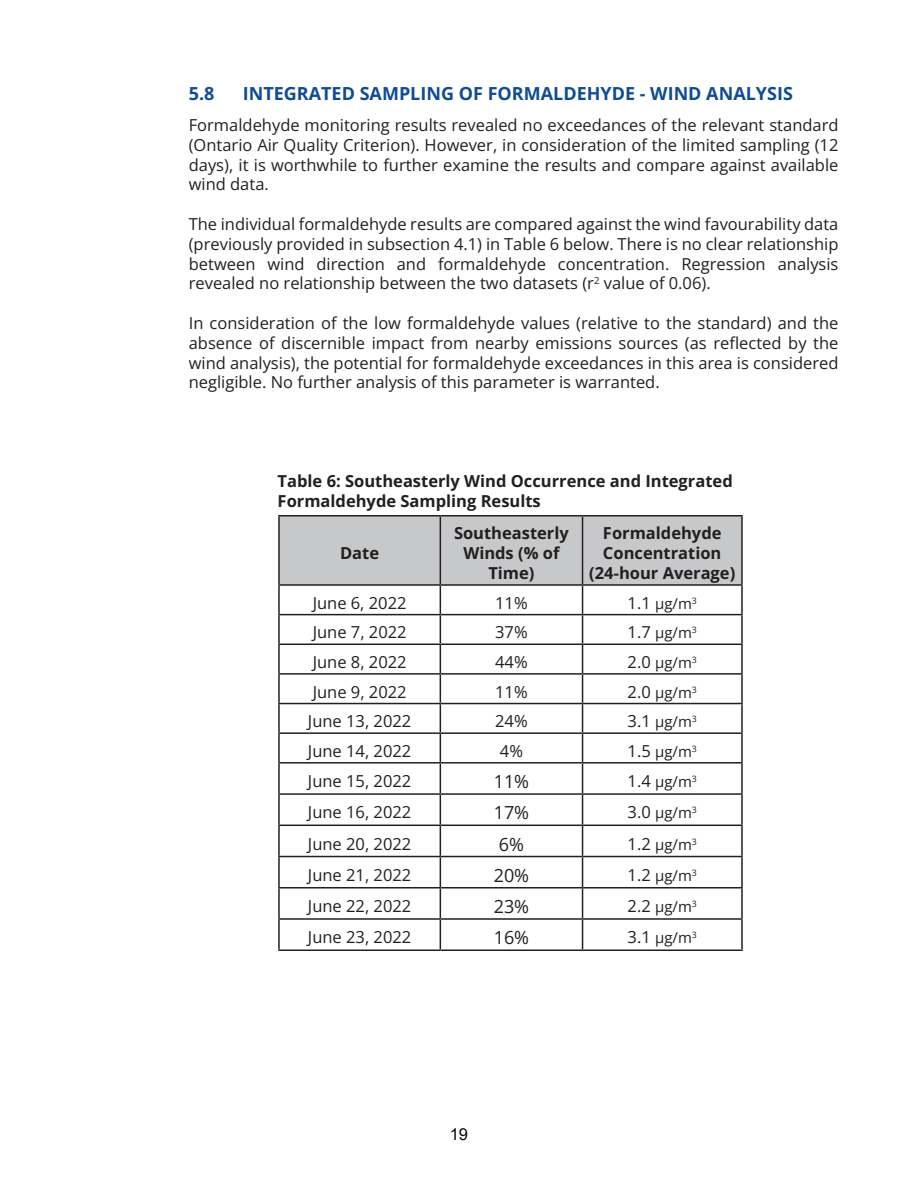
<style>
.page{position:relative;width:918px;height:1188px;background:#fff}
.page>*{position:absolute;margin:0;border:0;box-sizing:border-box;transform-origin:0 0}
.t1{font:700 18px "Open Sans";color:#104b96}
.t2{font:18px "Open Sans";color:#231f20}
.t3{font:16.5px/19.8px "Open Sans";color:#231f20;text-align:justify}
.t4{font:700 16.5px/19.8px "Open Sans";color:#231f20;text-align:center}
.t5{font:16.5px "Arial";color:#040503}
.t6{font:15px "Open Sans";color:#231f20}
.s1{font-size:16.5px}
</style>
<div class="page">
<hr style="left:278px;top:515px;width:162px;height:2px;background:#231f20">
<hr style="left:278px;top:517px;width:2px;height:67px;background:#231f20">
<hr style="left:440px;top:515px;width:143px;height:2px;background:#231f20">
<hr style="left:583px;top:515px;width:160px;height:2px;background:#231f20">
<hr style="left:741px;top:517px;width:2px;height:67px;background:#231f20">
<hr style="left:278px;top:584px;width:162px;height:2px;background:#231f20">
<hr style="left:278px;top:586px;width:2px;height:28px;background:#231f20">
<hr style="left:583px;top:584px;width:160px;height:2px;background:#231f20">
<hr style="left:741px;top:586px;width:2px;height:28px;background:#231f20">
<hr style="left:278px;top:614px;width:162px;height:1px;background:#231f20">
<hr style="left:278px;top:615px;width:2px;height:29px;background:#231f20">
<hr style="left:583px;top:614px;width:160px;height:1px;background:#231f20">
<hr style="left:741px;top:615px;width:2px;height:29px;background:#231f20">
<hr style="left:278px;top:644px;width:162px;height:1px;background:#231f20">
<hr style="left:278px;top:645px;width:2px;height:28px;background:#231f20">
<hr style="left:583px;top:644px;width:160px;height:1px;background:#231f20">
<hr style="left:741px;top:645px;width:2px;height:28px;background:#231f20">
<hr style="left:278px;top:673px;width:162px;height:2px;background:#231f20">
<hr style="left:278px;top:675px;width:2px;height:28px;background:#231f20">
<hr style="left:583px;top:673px;width:160px;height:2px;background:#231f20">
<hr style="left:741px;top:675px;width:2px;height:28px;background:#231f20">
<hr style="left:278px;top:703px;width:162px;height:1px;background:#231f20">
<hr style="left:278px;top:704px;width:2px;height:28px;background:#231f20">
<hr style="left:583px;top:703px;width:160px;height:1px;background:#231f20">
<hr style="left:741px;top:704px;width:2px;height:28px;background:#231f20">
<hr style="left:278px;top:732px;width:162px;height:2px;background:#231f20">
<hr style="left:278px;top:734px;width:2px;height:28px;background:#231f20">
<hr style="left:583px;top:732px;width:160px;height:2px;background:#231f20">
<hr style="left:741px;top:734px;width:2px;height:28px;background:#231f20">
<hr style="left:278px;top:762px;width:162px;height:2px;background:#231f20">
<hr style="left:278px;top:764px;width:2px;height:29px;background:#231f20">
<hr style="left:583px;top:762px;width:160px;height:2px;background:#231f20">
<svg style="left:279px;top:516px;width:463px;height:277px"></svg>
<hr style="left:741px;top:764px;width:2px;height:29px;background:#231f20">
<hr style="left:278px;top:793px;width:162px;height:2px;background:#231f20">
<hr style="left:278px;top:795px;width:2px;height:30px;background:#231f20">
<hr style="left:440px;top:793px;width:143px;height:2px;background:#231f20">
<hr style="left:440px;top:795px;width:1px;height:30px;background:#231f20">
<hr style="left:583px;top:793px;width:160px;height:2px;background:#231f20">
<hr style="left:582px;top:795px;width:1px;height:30px;background:#231f20">
<hr style="left:741px;top:795px;width:2px;height:30px;background:#231f20">
<hr style="left:278px;top:825px;width:162px;height:1px;background:#231f20">
<hr style="left:278px;top:826px;width:2px;height:30px;background:#231f20">
<hr style="left:440px;top:825px;width:143px;height:1px;background:#231f20">
<hr style="left:440px;top:826px;width:1px;height:30px;background:#231f20">
<hr style="left:583px;top:825px;width:160px;height:1px;background:#231f20">
<hr style="left:582px;top:826px;width:1px;height:30px;background:#231f20">
<hr style="left:741px;top:826px;width:2px;height:30px;background:#231f20">
<hr style="left:278px;top:856px;width:162px;height:1px;background:#231f20">
<hr style="left:278px;top:857px;width:2px;height:30px;background:#231f20">
<hr style="left:440px;top:856px;width:143px;height:1px;background:#231f20">
<hr style="left:440px;top:857px;width:1px;height:30px;background:#231f20">
<hr style="left:583px;top:856px;width:160px;height:1px;background:#231f20">
<hr style="left:582px;top:857px;width:1px;height:30px;background:#231f20">
<hr style="left:741px;top:857px;width:2px;height:30px;background:#231f20">
<hr style="left:278px;top:887px;width:162px;height:2px;background:#231f20">
<hr style="left:278px;top:889px;width:2px;height:29px;background:#231f20">
<hr style="left:440px;top:887px;width:143px;height:2px;background:#231f20">
<hr style="left:583px;top:887px;width:160px;height:2px;background:#231f20">
<hr style="left:741px;top:889px;width:2px;height:29px;background:#231f20">
<hr style="left:278px;top:918px;width:162px;height:2px;background:#231f20">
<hr style="left:278px;top:920px;width:2px;height:29px;background:#231f20">
<hr style="left:440px;top:918px;width:143px;height:2px;background:#231f20">
<svg style="left:440px;top:889px;width:1px;height:60px"></svg>
<hr style="left:583px;top:918px;width:160px;height:2px;background:#231f20">
<svg style="left:582px;top:889px;width:1px;height:60px"></svg>
<hr style="left:741px;top:920px;width:2px;height:29px;background:#231f20">
<hr style="left:278px;top:949px;width:162px;height:2px;background:#231f20">
<hr style="left:440px;top:949px;width:143px;height:2px;background:#231f20">
<hr style="left:583px;top:949px;width:160px;height:2px;background:#231f20">
<p class="t1" style="left:189px;top:81px;width:27px">5.8</p>
<p class="t1" style="left:243px;top:81px;width:552px">INTEGRATED SAMPLING OF FORMALDEHYDE - WIND ANALYSIS</p>
<p class="t3" style="left:189px;top:115px;width:651px">Formaldehyde monitoring results revealed no exceedances of the relevant standard (Ontario Air Quality Criterion). However, in consideration of the limited sampling (12 days), it is worthwhile to further examine the results and compare against available wind data.</p>
<p class="t3" style="left:189px;top:214px;width:651px">The individual formaldehyde results are compared against the wind favourability data (previously provided in subsection 4.1) in Table 6 below. There is no clear relationship between wind direction and formaldehyde concentration. Regression analysis revealed no relationship between the two datasets (r<sup>2</sup> value of 0.06).</p>
<p class="t3" style="left:189px;top:313px;width:651px">In consideration of the low formaldehyde values (relative to the standard) and the absence of discernible impact from nearby emissions sources (as reflected by the wind analysis), the potential for formaldehyde exceedances in this area is considered negligible. No further analysis of this parameter is warranted.</p>
<p class="t4" style="left:278px;top:471px;width:457px;text-align:left">Table 6: Southeasterly Wind Occurrence and Integrated<br>Formaldehyde Sampling Results</p>
<p class="t4" style="left:340px;top:543px;width:41px">Date</p>
<p class="t4" style="left:454px;top:523px;width:116px">Southeasterly<br>Winds (% of<br>Time)</p>
<p class="t4" style="left:589px;top:523px;width:148px">Formaldehyde<br>Concentration (24-hour Average)</p>
<p class="t3" style="left:313px;top:592px;width:95px">June 6, 2022</p>
<p class="t3" style="left:495px;top:592px;width:34px">11%</p>
<p class="t6" style="left:628px;top:593px;width:71px"><span class="s1">1.1</span> µg/m<sup>3</sup></p>
<p class="t3" style="left:313px;top:622px;width:95px">June 7, 2022</p>
<p class="t3" style="left:495px;top:622px;width:34px">37%</p>
<p class="t6" style="left:628px;top:623px;width:71px"><span class="s1">1.7</span> µg/m<sup>3</sup></p>
<p class="t3" style="left:313px;top:652px;width:95px">June 8, 2022</p>
<p class="t3" style="left:495px;top:652px;width:34px">44%</p>
<p class="t6" style="left:628px;top:652px;width:71px"><span class="s1">2.0</span> µg/m<sup>3</sup></p>
<p class="t3" style="left:313px;top:681px;width:95px">June 9, 2022</p>
<p class="t3" style="left:495px;top:681px;width:34px">11%</p>
<p class="t6" style="left:628px;top:682px;width:71px"><span class="s1">2.0</span> µg/m<sup>3</sup></p>
<p class="t3" style="left:308px;top:711px;width:105px">June 13, 2022</p>
<p class="t3" style="left:495px;top:711px;width:34px">24%</p>
<p class="t6" style="left:628px;top:711px;width:71px"><span class="s1">3.1</span> µg/m<sup>3</sup></p>
<p class="t3" style="left:308px;top:741px;width:105px">June 14, 2022</p>
<p class="t3" style="left:500px;top:741px;width:25px">4%</p>
<p class="t6" style="left:628px;top:741px;width:71px"><span class="s1">1.5</span> µg/m<sup>3</sup></p>
<p class="t3" style="left:308px;top:771px;width:105px">June 15, 2022</p>
<p class="t2" style="left:494px;top:769px;width:37px">11%</p>
<p class="t6" style="left:628px;top:772px;width:71px"><span class="s1">1.4</span> µg/m<sup>3</sup></p>
<p class="t3" style="left:308px;top:802px;width:105px">June 16, 2022</p>
<p class="t2" style="left:494px;top:800px;width:37px">17%</p>
<p class="t6" style="left:628px;top:803px;width:71px"><span class="s1">3.0</span> µg/m<sup>3</sup></p>
<p class="t3" style="left:308px;top:833px;width:105px">June 20, 2022</p>
<p class="t2" style="left:499px;top:832px;width:27px">6%</p>
<p class="t6" style="left:628px;top:834px;width:71px"><span class="s1">1.2</span> µg/m<sup>3</sup></p>
<p class="t3" style="left:308px;top:865px;width:105px">June 21, 2022</p>
<p class="t2" style="left:494px;top:863px;width:37px">20%</p>
<p class="t6" style="left:628px;top:865px;width:71px"><span class="s1">1.2</span> µg/m<sup>3</sup></p>
<p class="t3" style="left:308px;top:896px;width:105px">June 22, 2022</p>
<p class="t2" style="left:494px;top:894px;width:37px">23%</p>
<p class="t6" style="left:628px;top:896px;width:71px"><span class="s1">2.2</span> µg/m<sup>3</sup></p>
<p class="t3" style="left:308px;top:927px;width:105px">June 23, 2022</p>
<p class="t2" style="left:494px;top:925px;width:37px">16%</p>
<p class="t6" style="left:628px;top:928px;width:71px"><span class="s1">3.1</span> µg/m<sup>3</sup></p>
<p class="t5" style="left:450px;top:1123px;width:20px">19</p>
</div>
